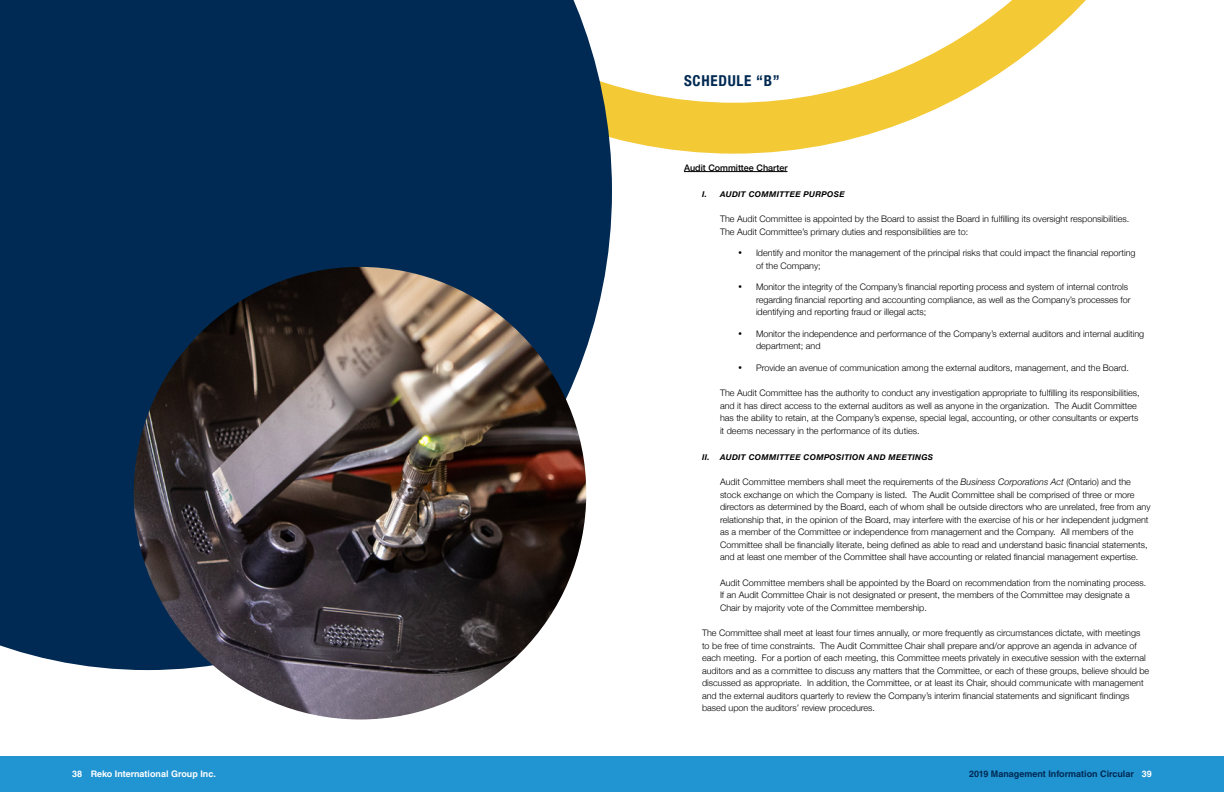
<style>
.page{position:relative;width:1224px;height:792px;background:#fff}
.page>*{position:absolute;margin:0;border:0;box-sizing:border-box;transform-origin:0 0}
.t1{font:700 condensed 15px "Helvetica Neue";letter-spacing:.05em;color:#002a53}
.t2{font:300 9px/12.5px "Helvetica Neue";color:#000}
.t3{font:700 9px "Helvetica LT Std";color:#002a53}
.t4{font:700 9px "Helvetica LT Std";color:#fff}
.t5{font:500 9px "Helvetica Neue";color:#000}
.t6{font:italic 700 8px "Helvetica Neue";letter-spacing:.04em;color:#000}
.s1{font-style:italic}
.s2{color:#fff}
</style>
<div class="page">
<div style="left:0;top:756px;width:1224px;height:36px;background:#2194d2"></div>
<svg style="left:612px;top:0;width:474px;height:154px"></svg>
<hr style="left:684px;top:171px;width:104px;height:1px;background:#000">
<svg style="left:0;top:0;width:612px;height:670px;background:#12395f"></svg>
<img style="left:134px;top:267px;width:452px;height:453px;border-radius:226px">
<h1 class="t1" style="left:684px;top:69px;width:97px">SCHEDULE “B”</h1>
<p class="t5" style="left:684px;top:160px;width:105px">Audit Committee Charter</p>
<p class="t6" style="left:702px;top:188px;width:144px">I. AUDIT COMMITTEE PURPOSE</p>
<p class="t2" style="left:720px;top:212px;width:411px">The Audit Committee is appointed by the Board to assist the Board in fulfilling its oversight responsibilities.<br>The Audit Committee’s primary duties and responsibilities are to:</p>
<p class="t2" style="left:756px;top:246px;width:381px;text-indent:-18px">• Identify and monitor the management of the principal risks that could impact the financial reporting of the Company;</p>
<p class="t2" style="left:756px;top:280px;width:376px;text-indent:-18px">• Monitor the integrity of the Company’s financial reporting process and system of internal controls regarding financial reporting and accounting compliance, as well as the Company’s processes for identifying and reporting fraud or illegal acts;</p>
<p class="t2" style="left:756px;top:327px;width:390px;text-indent:-18px">• Monitor the independence and performance of the Company’s external auditors and internal auditing department; and</p>
<p class="t2" style="left:738px;top:361px;width:392px">• Provide an avenue of communication among the external auditors, management, and the Board.</p>
<p class="t2" style="left:720px;top:386px;width:421px">The Audit Committee has the authority to conduct any investigation appropriate to fulfilling its responsibilities, and it has direct access to the external auditors as well as anyone in the organization. The Audit Committee has the ability to retain, at the Company’s expense, special legal, accounting, or other consultants or experts it deems necessary in the performance of its duties.</p>
<p class="t6" style="left:702px;top:451px;width:233px">II. AUDIT COMMITTEE COMPOSITION AND MEETINGS</p>
<p class="t2" style="left:720px;top:475px;width:432px">Audit Committee members shall meet the requirements of the <span class="s1">Business Corporations Act</span> (Ontario) and the stock exchange on which the Company is listed. The Audit Committee shall be comprised of three or more directors as determined by the Board, each of whom shall be outside directors who are unrelated, free from any relationship that, in the opinion of the Board, may interfere with the exercise of his or her independent judgment as a member of the Committee or independence from management and the Company. All members of the Committee shall be financially literate, being defined as able to read and understand basic financial statements, and at least one member of the Committee shall have accounting or related financial management expertise.</p>
<p class="t2" style="left:720px;top:576px;width:428px">Audit Committee members shall be appointed by the Board on recommendation from the nominating process.<br>If an Audit Committee Chair is not designated or present, the members of the Committee may designate a<br>Chair by majority vote of the Committee membership.</p>
<p class="t2" style="left:702px;top:626px;width:449px">The Committee shall meet at least four times annually, or more frequently as circumstances dictate, with meetings to be free of time constraints. The Audit Committee Chair shall prepare and/or approve an agenda in advance of each meeting. For a portion of each meeting, this Committee meets privately in executive session with the external auditors and as a committee to discuss any matters that the Committee, or each of these groups, believe should be discussed as appropriate. In addition, the Committee, or at least its Chair, should communicate with management and the external auditors quarterly to review the Company’s interim financial statements and significant findings based upon the auditors’ review procedures.</p>
<p class="t4" style="left:72px;top:769px;width:145px">38 Reko International Group Inc.</p>
<p class="t3" style="left:969px;top:769px;width:184px">2019 Management Information Circular <span class="s2">39</span></p>
</div>
